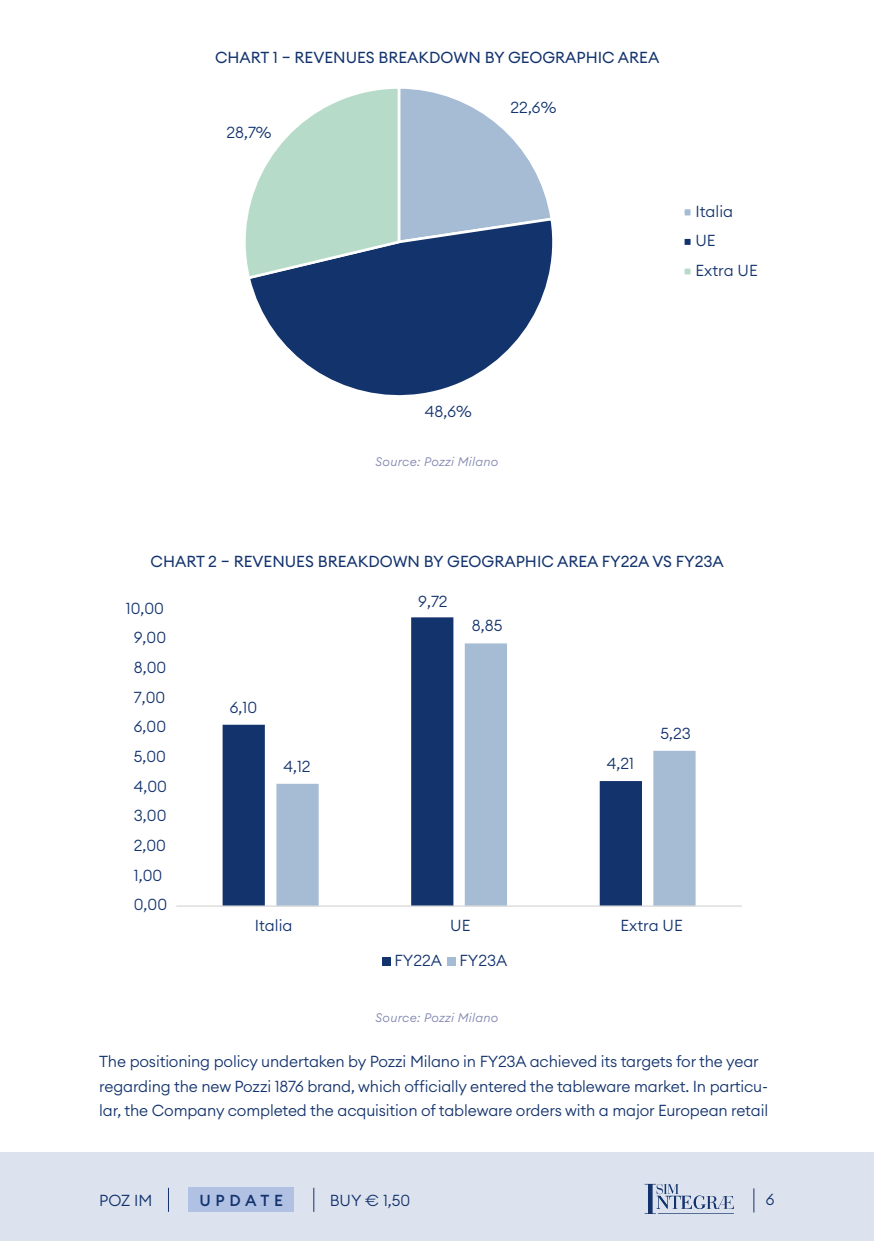
<style>
.page{position:relative;width:874px;height:1241px;background:#fff}
.page>*{position:absolute;margin:0;border:0;box-sizing:border-box;transform-origin:0 0}
.t1{font:300 15.75px/29.6px "Euclid Circular A";letter-spacing:-.01em;color:#13336d}
.t2{font:15.75px "Euclid Circular A";color:#13336d}
.t3{font:500 15.75px "Euclid Circular A";letter-spacing:.3em;color:#13336d}
.t4{font:italic 300 12.25px "Euclid Circular A";letter-spacing:.02em;color:#8186af}
</style>
<div class="page">
<div style="left:0;top:1152px;width:873px;height:88px;background:#dde3ee"></div>
<svg style="left:168px;top:1187px;width:1px;height:24px"></svg>
<div style="left:188px;top:1187px;width:106px;height:24px;background:#b1c1e4"></div>
<svg style="left:313px;top:1187px;width:1px;height:24px"></svg>
<svg style="left:753px;top:1188px;width:1px;height:24px"></svg>
<svg style="left:644px;top:1183px;width:89px;height:30px"></svg>
<svg style="left:250px;top:281px;width:297px;height:115px"></svg>
<svg style="left:245px;top:88px;width:308px;height:193px"></svg>
<div style="left:683px;top:208px;width:8px;height:9px;background:#a5bcd4"></div>
<div style="left:681px;top:207px;width:11px;height:11px;border:3px solid #fff"></div>
<div style="left:683px;top:237px;width:8px;height:9px;background:#13336d"></div>
<div style="left:681px;top:236px;width:11px;height:11px;border:3px solid #fff"></div>
<div style="left:683px;top:267px;width:8px;height:9px;background:#b6dcc9"></div>
<div style="left:681px;top:266px;width:11px;height:11px;border:3px solid #fff"></div>
<svg style="left:222px;top:617px;width:232px;height:288px"></svg>
<svg style="left:276px;top:643px;width:419px;height:262px"></svg>
<hr style="left:176px;top:905px;width:565px;height:1px;background:#d9d9d9">
<div style="left:382px;top:957px;width:9px;height:8px;background:#13336d"></div>
<div style="left:447px;top:957px;width:8px;height:8px;background:#a5bcd4"></div>
<p class="t2" style="left:215px;top:47px;width:445px">CHART 1 – REVENUES BREAKDOWN BY GEOGRAPHIC AREA</p>
<p class="t1" style="left:510px;top:93px;width:47px">22,6%</p>
<p class="t1" style="left:226px;top:117px;width:47px">28,7%</p>
<p class="t1" style="left:425px;top:396px;width:48px">48,6%</p>
<p class="t4" style="left:375px;top:453px;width:124px">Source: Pozzi Milano</p>
<p class="t1" style="left:695px;top:196px;width:64px">Italia<br>UE<br>Extra UE</p>
<p class="t2" style="left:150px;top:551px;width:574px">CHART 2 – REVENUES BREAKDOWN BY GEOGRAPHIC AREA FY22A VS FY23A</p>
<p class="t1" style="left:126px;top:592px;width:40px">10,00</p>
<p class="t1" style="left:134px;top:622px;width:34px">9,00</p>
<p class="t1" style="left:134px;top:652px;width:34px">8,00</p>
<p class="t1" style="left:134px;top:681px;width:33px">7,00</p>
<p class="t1" style="left:134px;top:711px;width:34px">6,00</p>
<p class="t1" style="left:134px;top:741px;width:34px">5,00</p>
<p class="t1" style="left:134px;top:771px;width:35px">4,00</p>
<p class="t1" style="left:134px;top:800px;width:34px">3,00</p>
<p class="t1" style="left:134px;top:830px;width:34px">2,00</p>
<p class="t1" style="left:134px;top:860px;width:30px">1,00</p>
<p class="t1" style="left:134px;top:889px;width:35px">0,00</p>
<p class="t1" style="left:230px;top:691px;width:29px">6,10</p>
<p class="t1" style="left:418px;top:586px;width:31px">9,72</p>
<p class="t1" style="left:471px;top:610px;width:32px">8,85</p>
<p class="t1" style="left:283px;top:750px;width:29px">4,12</p>
<p class="t1" style="left:606px;top:748px;width:29px">4,21</p>
<p class="t1" style="left:660px;top:718px;width:32px">5,23</p>
<p class="t1" style="left:255px;top:910px;width:39px">Italia</p>
<p class="t1" style="left:450px;top:910px;width:22px">UE</p>
<p class="t1" style="left:620px;top:910px;width:64px">Extra UE</p>
<p class="t1" style="left:394px;top:945px;width:114px">FY22A FY23A</p>
<p class="t4" style="left:375px;top:1009px;width:124px">Source: Pozzi Milano</p>
<p class="t1" style="left:99px;top:1049px;width:670px;line-height:24.5px">The positioning policy undertaken by Pozzi Milano in FY23A achieved its targets for the year regarding the new Pozzi 1876 brand, which officially entered the tableware market. In particu&shy;lar, the Company completed the acquisition of tableware orders with a major European retail</p>
<p class="t1" style="left:99px;top:1184px;width:55px">POZ IM</p>
<p class="t3" style="left:199px;top:1190px;width:85px">UPDATE</p>
<p class="t1" style="left:329px;top:1184px;width:82px">BUY € 1,50</p>
<p class="t1" style="left:765px;top:1184px;width:10px">6</p>
</div>
